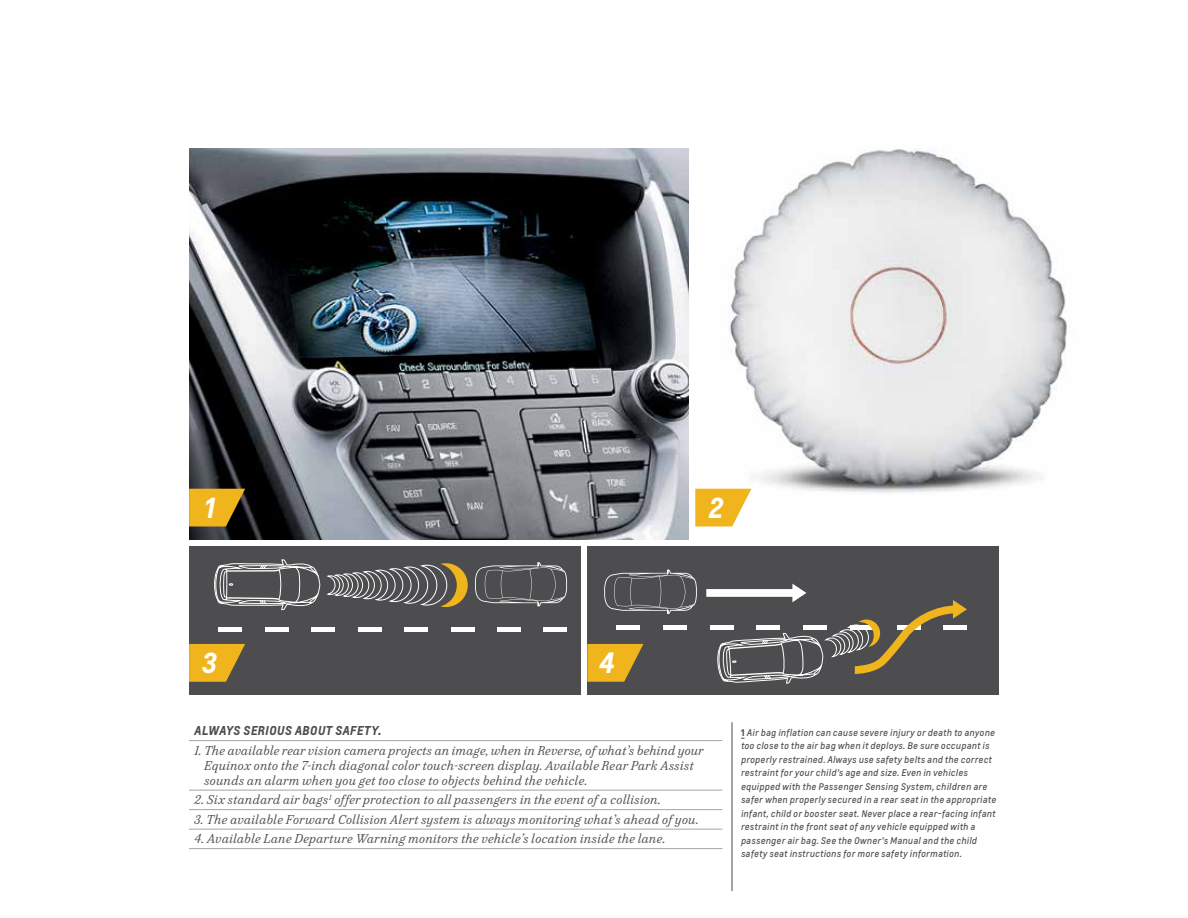
<style>
.page{position:relative;width:1188px;height:918px;background:#fff}
.page>*{position:absolute;margin:0;border:0;box-sizing:border-box;transform-origin:0 0}
.t1{font:italic 700 27px "Louis";color:#fff}
.t2{font:italic 12px/15px "Durant";letter-spacing:.03em;color:#4d4d4f}
.t3{font:italic 700 12px "Louis";letter-spacing:.015em;color:#4d4d4f}
.t4{font:italic 9px/13.5px "Louis";letter-spacing:.035em;color:#4d4d4f}
.s1{font-weight:700;font-style:normal}
</style>
<div class="page">
<img style="left:695px;top:148px;width:376px;height:379px">
<img style="left:189px;top:148px;width:500px;height:392px">
<div style="left:189px;top:547px;width:392px;height:148px;background:#4d4d4f"></div>
<div style="left:587px;top:547px;width:412px;height:148px;background:#4d4d4f"></div>
<svg style="left:475px;top:562px;width:92px;height:44px"></svg>
<svg style="left:326px;top:563px;width:142px;height:44px"></svg>
<svg style="left:214px;top:559px;width:106px;height:52px"></svg>
<svg style="left:604px;top:570px;width:93px;height:44px"></svg>
<hr style="left:616px;top:626px;width:24px;height:4px;background:#fff">
<hr style="left:663px;top:626px;width:23px;height:4px;background:#fff">
<svg style="left:706px;top:584px;width:261px;height:100px"></svg>
<div style="left:219px;top:627px;width:23px;height:5px;background:#fff"></div>
<div style="left:265px;top:627px;width:23px;height:5px;background:#fff"></div>
<div style="left:312px;top:627px;width:23px;height:5px;background:#fff"></div>
<div style="left:358px;top:627px;width:23px;height:5px;background:#fff"></div>
<div style="left:404px;top:627px;width:24px;height:5px;background:#fff"></div>
<div style="left:451px;top:627px;width:23px;height:5px;background:#fff"></div>
<div style="left:497px;top:627px;width:24px;height:5px;background:#fff"></div>
<div style="left:544px;top:627px;width:23px;height:5px;background:#fff"></div>
<svg style="left:189px;top:489px;width:56px;height:37px;background:#c99819"></svg>
<svg style="left:676px;top:489px;width:75px;height:37px"></svg>
<svg style="left:189px;top:644px;width:56px;height:38px"></svg>
<svg style="left:587px;top:644px;width:56px;height:38px"></svg>
<hr style="left:189px;top:809px;width:533px;height:1px;background:#a2a4a7">
<hr style="left:189px;top:829px;width:533px;height:1px;background:#a2a4a7">
<hr style="left:189px;top:848px;width:533px;height:1px;background:#a2a4a7">
<hr style="left:189px;top:740px;width:533px;height:1px;background:#a2a4a7">
<hr style="left:189px;top:790px;width:533px;height:1px;background:#a2a4a7">
<hr style="left:732px;top:722px;width:1px;height:169px;background:#4d4d4f">
<h1 class="t1" style="left:204px;top:490px;width:12px">1</h1>
<h1 class="t1" style="left:708px;top:490px;width:16px">2</h1>
<h1 class="t1" style="left:201px;top:645px;width:17px">3</h1>
<h1 class="t1" style="left:599px;top:645px;width:17px">4</h1>
<h2 class="t3" style="left:194px;top:723px;width:125px">ALWAYS SERIOUS ABOUT</h2>
<h2 class="t3" style="left:335px;top:723px;width:48px">SAFET Y.</h2>
<p class="t2" style="left:204px;top:743px;width:501px;text-indent:-10px">1. The available rear vision camera projects an image, when in Reverse, of what’s behind your<br>Equinox onto the 7-inch diagonal color touch-screen display. Available Rear Park Assist sounds an alarm when you get too close to objects behind the vehicle.</p>
<h2 class="t2" style="left:194px;top:792px;width:468px">2. Six standard air bags<sup>1</sup> offer protection to all passengers in the event of a collision.</h2>
<h2 class="t2" style="left:194px;top:812px;width:506px">3. The available Forward Collision Alert system is always monitoring what’s ahead of you.</h2>
<h2 class="t2" style="left:194px;top:831px;width:472px">4. Available Lane Departure Warning monitors the vehicle’s location inside the lane.</h2>
<p class="t4" style="left:741px;top:726px;width:257px"><span class="s1">1</span> Air bag inflation can cause severe injury or death to anyone too close to the air bag when it deploys. Be sure occupant is properly restrained. Always use safety belts and the correct restraint for your child’s age and size. Even in vehicles equipped with the Passenger Sensing System, children are safer when properly secured in a rear seat in the appropriate infant, child or booster seat. Never place a rear-facing infant restraint in the front seat of any vehicle equipped with a passenger air bag. See the Owner’s Manual and the child safety seat instructions for more safety information.</p>
</div>
